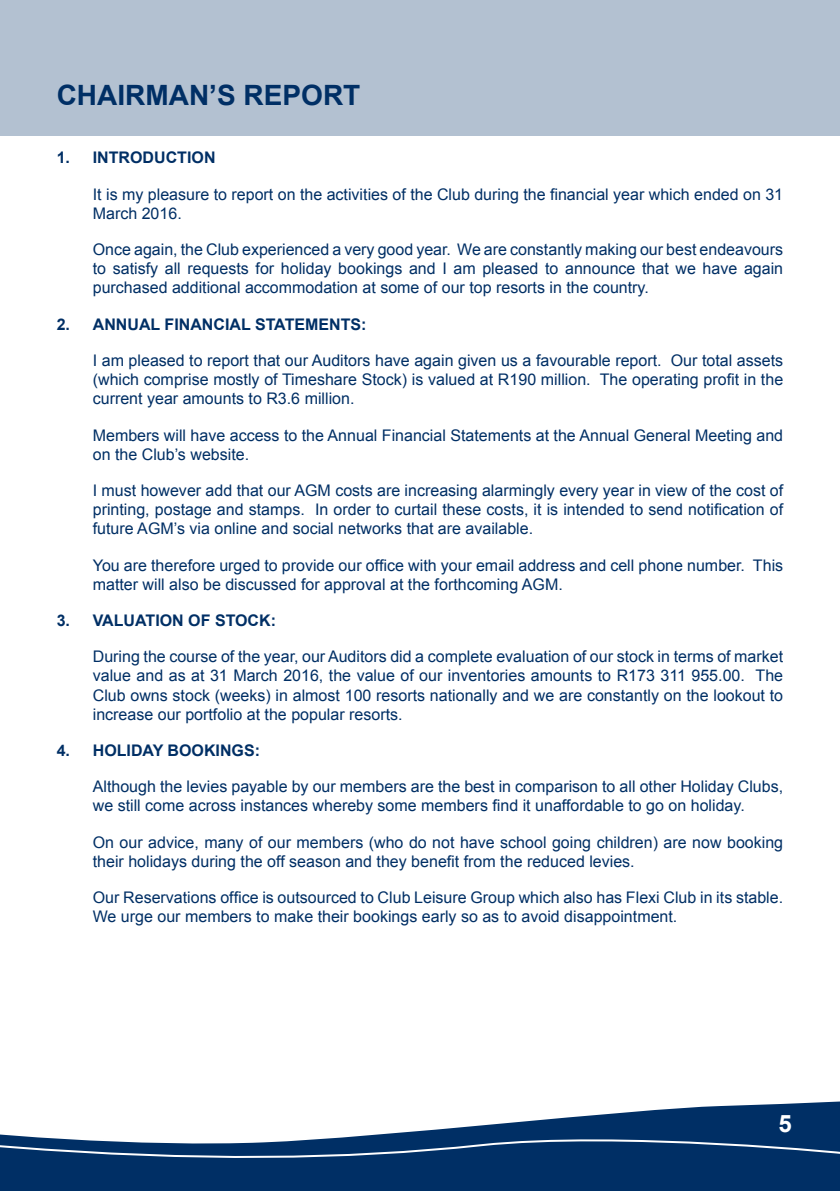
<style>
.page{position:relative;width:840px;height:1191px;background:#fff}
.page>*{position:absolute;margin:0;border:0;box-sizing:border-box;transform-origin:0 0}
.t1{font:700 28px "Arial";color:#002f65}
.t2{font:700 24px "Arial";color:#fff}
.t3{font:16px/19.2px "Arial";color:#002f65}
.t4{font:700 16px "Arial";color:#002f65}
</style>
<div class="page">
<svg style="left:0;top:1101px;width:839px;height:90px"></svg>
<svg style="left:0;top:1128px;width:839px;height:35px"></svg>
<div style="left:0;top:0;width:839px;height:136px;background:#b3c1d1"></div>
<h1 class="t1" style="left:57px;top:76px;width:305px">CHAIRMAN’S REPORT</h1>
<p class="t4" style="left:57px;top:146px;width:160px">1. INTRODUCTION</p>
<p class="t3" style="left:93px;top:184px;width:691px">It is my pleasure to report on the activities of the Club during the financial year which ended on 31<br>March 2016.</p>
<p class="t3" style="left:93px;top:240px;width:691px;text-align:justify">Once again, the Club experienced a very good year. We are constantly making our best endeavours to satisfy all requests for holiday bookings and I am pleased to announce that we have again purchased additional accommodation at some of our top resorts in the country.</p>
<p class="t4" style="left:57px;top:313px;width:311px">2. ANNUAL FINANCIAL STATEMENTS:</p>
<p class="t3" style="left:93px;top:350px;width:691px;text-align:justify">I am pleased to report that our Auditors have again given us a favourable report. Our total assets (which comprise mostly of Timeshare Stock) is valued at R190 million. The operating profit in the current year amounts to R3.6 million.</p>
<p class="t3" style="left:93px;top:425px;width:691px">Members will have access to the Annual Financial Statements at the Annual General Meeting and on the Club’s website.</p>
<p class="t3" style="left:93px;top:480px;width:691px;text-align:justify">I must however add that our AGM costs are increasing alarmingly every year in view of the cost of printing, postage and stamps. In order to curtail these costs, it is intended to send notification of future AGM’s via online and social networks that are available.</p>
<p class="t3" style="left:93px;top:555px;width:691px">You are therefore urged to provide our office with your email address and cell phone number. This matter will also be discussed for approval at the forthcoming AGM.</p>
<p class="t4" style="left:57px;top:609px;width:221px">3. VALUATION OF STOCK:</p>
<p class="t3" style="left:93px;top:647px;width:691px;text-align:justify">During the course of the year, our Auditors did a complete evaluation of our stock in terms of market value and as at 31 March 2016, the value of our inventories amounts to R173 311 955.00. The Club owns stock (weeks) in almost 100 resorts nationally and we are constantly on the lookout to increase our portfolio at the popular resorts.</p>
<p class="t4" style="left:57px;top:739px;width:205px">4. HOLIDAY BOOKINGS:</p>
<p class="t3" style="left:93px;top:777px;width:691px">Although the levies payable by our members are the best in comparison to all other Holiday Clubs, we still come across instances whereby some members find it unaffordable to go on holiday.</p>
<p class="t3" style="left:93px;top:832px;width:691px">On our advice, many of our members (who do not have school going children) are now booking their holidays during the off season and they benefit from the reduced levies.</p>
<p class="t3" style="left:93px;top:887px;width:691px">Our Reservations office is outsourced to Club Leisure Group which also has Flexi Club in its stable.<br>We urge our members to make their bookings early so as to avoid disappointment.</p>
<h2 class="t2" style="left:778px;top:1106px;width:15px">5</h2>
</div>
